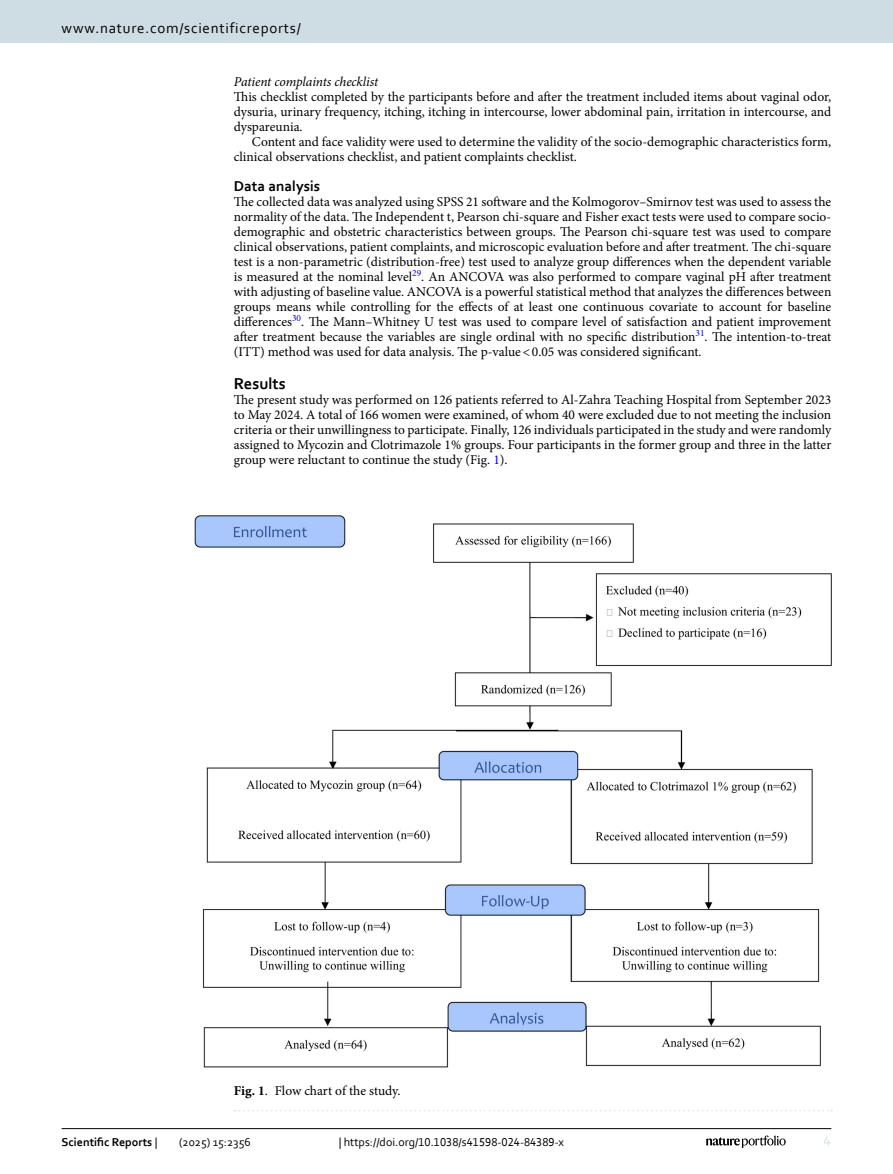
<style>
.page{position:relative;width:893px;height:1174px;background:#fff}
.page>*{position:absolute;margin:0;border:0;box-sizing:border-box;transform-origin:0 0}
.Head_1{font:700 16.5px "Corbel";color:#000}
.t1{font:15px "Corbel";letter-spacing:.05em;color:#000}
.Head_2{font:700 15px "Corbel";color:#000}
.t2{font:15px "Corbel";color:#d9e4eb}
.Body_Text{font:13.5px/15px "Minion Pro";color:#000;text-align:justify}
.Body_Text_Indent{font:13.5px/15px "Minion Pro";color:#000}
.Head_3{font:italic 13.5px "Minion Pro";letter-spacing:-.01em;color:#000}
.Figure_Caption{font:13.5px "Minion Pro";letter-spacing:-.005em;color:#000}
.t3{font:12px "Corbel";color:#000}
.t4{font:700 12px "Corbel";color:#000}
.s1{color:#00f}
.s2{font-weight:700}
.s3{font-weight:400}
</style>
<div class="page">
<img style="left:194px;top:515px;width:637px;height:552px">
<svg style="left:235px;top:1110px;width:597px;height:1px"></svg>
<hr style="left:62px;top:1128px;width:769px;height:1px;background:#000">
<svg style="left:706px;top:1135px;width:80px;height:12px"></svg>
<div style="left:0;top:0;width:893px;height:43px;background:#cedde4"></div>
<p class="t1" style="left:62px;top:18px;width:241px">www.nature.com/scientificreports/</p>
<p class="Head_3" style="left:234px;top:72px;width:146px">Patient complaints checklist</p>
<p class="Body_Text" style="left:234px;top:89px;width:599px">This checklist completed by the participants before and after the treatment included items about vaginal odor, dysuria, urinary frequency, itching, itching in intercourse, lower abdominal pain, irritation in intercourse, and dyspareunia.</p>
<p class="Body_Text_Indent" style="left:234px;top:134px;width:599px;text-indent:18px">Content and face validity were used to determine the validity of the socio-demographic characteristics form, clinical observations checklist, and patient complaints checklist.</p>
<p class="Head_2" style="left:234px;top:176px;width:88px">Data analysis</p>
<p class="Body_Text" style="left:234px;top:194px;width:599px">The collected data was analyzed using SPSS 21 software and the Kolmogorov–Smirnov test was used to assess the normality of the data. The Independent t, Pearson chi-square and Fisher exact tests were used to compare socio&shy;demographic and obstetric characteristics between groups. The Pearson chi-square test was used to compare clinical observations, patient complaints, and microscopic evaluation before and after treatment. The chi-square test is a non-parametric (distribution-free) test used to analyze group differences when the dependent variable is measured at the nominal level<sup>29</sup>. An ANCOVA was also performed to compare vaginal pH after treatment with adjusting of baseline value. ANCOVA is a powerful statistical method that analyzes the differences between groups means while controlling for the effects of at least one continuous covariate to account for baseline differences<sup>30</sup>. The Mann–Whitney U test was used to compare level of satisfaction and patient improvement after treatment because the variables are single ordinal with no specific distribution<sup>31</sup>. The intention-to-treat (ITT) method was used for data analysis. The p-value&lt;0.05 was considered significant.</p>
<p class="Head_1" style="left:234px;top:373px;width:53px">Results</p>
<p class="Body_Text" style="left:234px;top:392px;width:599px">The present study was performed on 126 patients referred to Al-Zahra Teaching Hospital from September 2023 to May 2024. A total of 166 women were examined, of whom 40 were excluded due to not meeting the inclusion criteria or their unwillingness to participate. Finally, 126 individuals participated in the study and were randomly assigned to Mycozin and Clotrimazole 1% groups. Four participants in the former group and three in the latter group were reluctant to continue the study (Fig. <span class="s1">1</span>).</p>
<p class="Figure_Caption" style="left:234px;top:1082px;width:168px"><span class="s2">Fig. 1</span>. Flow chart of the study.</p>
<p class="t4" style="left:62px;top:1134px;width:97px">Scientific Reports <span class="s3">|</span></p>
<p class="t3" style="left:179px;top:1134px;width:73px">(2025) 15:2356</p>
<p class="t3" style="left:339px;top:1134px;width:227px">| https://doi.org/10.1038/s41598-024-84389-x</p>
<p class="t2" style="left:824px;top:1132px;width:9px">4</p>
</div>
